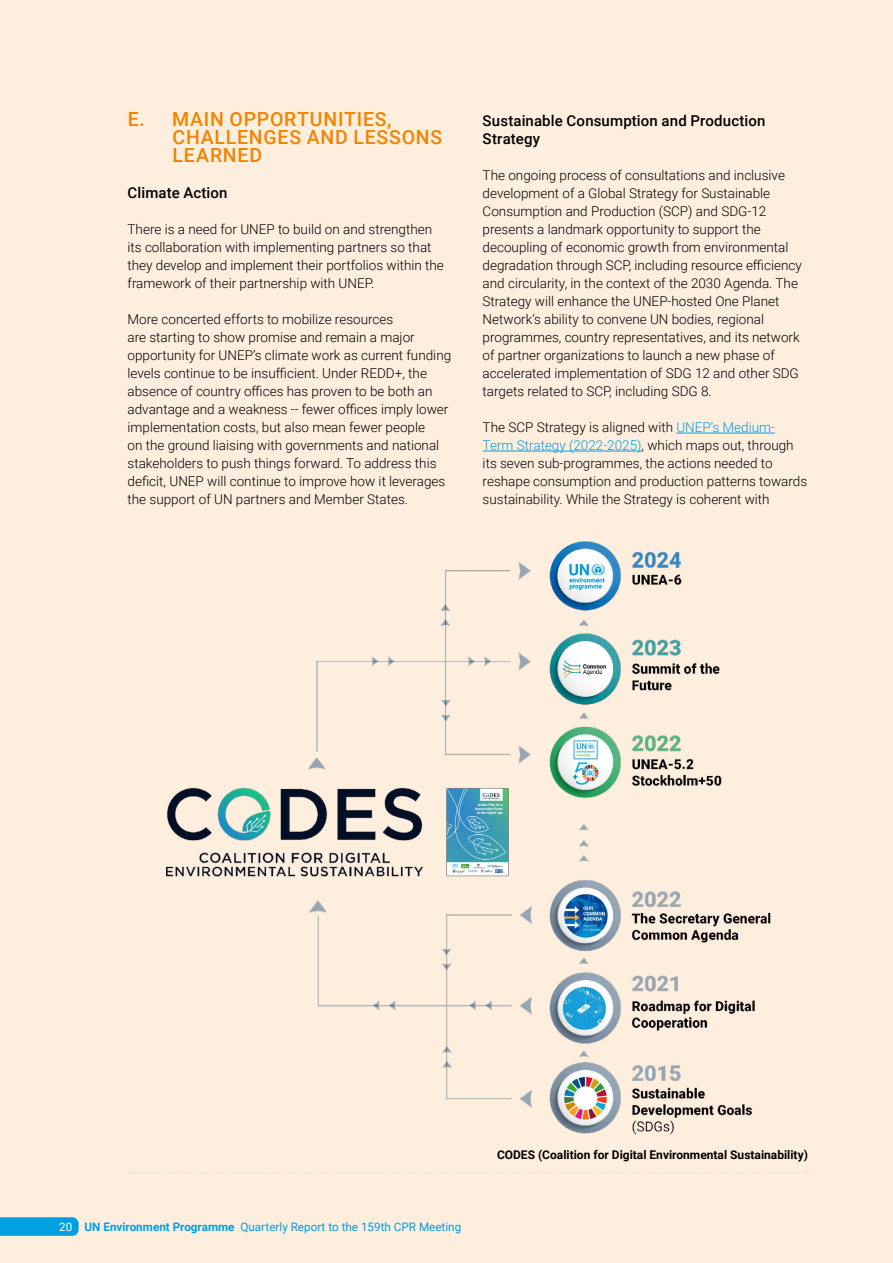
<style>
.page{position:relative;width:893px;height:1263px;background:#feeede}
.page>*{position:absolute;margin:0;border:0;box-sizing:border-box;transform-origin:0 0}
.t1{font:500 19.5px/18px "Roboto";letter-spacing:.04em;color:#f18401}
.t2{font:500 15px/18px "Roboto";letter-spacing:.01em;color:#000}
.t3{font:300 13.5px/18px "Roboto";color:#000}
.t4{font:700 12px "Roboto";color:#000}
.t5{font:11.7px "Roboto";color:#009fe3}
.s1{color:#009fe3}
.s2{color:#fff}
.s3{font-weight:700}
</style>
<div class="page">
<hr style="left:676px;top:433px;width:99px;height:1px;background:#009fe3">
<hr style="left:483px;top:451px;width:159px;height:1px;background:#009fe3">
<img style="left:166px;top:542px;width:605px;height:592px">
<svg style="left:128px;top:1172px;width:680px;height:2px"></svg>
<svg style="left:0;top:1217px;width:79px;height:19px;background:#0aa2e2"></svg>
<h1 class="t1" style="left:173px;top:109px;width:271px;text-indent:-45px">E. MAIN OPPORTUNITIES,<br>CHALLENGES AND LESSONS<br>LEARNED</h1>
<p class="t2" style="left:128px;top:183px;width:101px">Climate Action</p>
<p class="t3" style="left:128px;top:220px;width:318px">There is a need for UNEP to build on and strengthen its collaboration with implementing partners so that they develop and implement their portfolios within the framework of their partnership with UNEP.</p>
<p class="t3" style="left:128px;top:310px;width:325px">More concerted efforts to mobilize resources<br>are starting to show promise and remain a major opportunity for UNEP’s climate work as current funding levels continue to be insufficient. Under REDD+, the absence of country offices has proven to be both an advantage and a weakness -- fewer offices imply lower implementation costs, but also mean fewer people<br>on the ground liaising with governments and national stakeholders to push things forward. To address this deficit, UNEP will continue to improve how it leverages the support of UN partners and Member States.</p>
<p class="t2" style="left:483px;top:111px;width:284px">Sustainable Consumption and Production<br>Strategy</p>
<p class="t3" style="left:483px;top:166px;width:321px">The ongoing process of consultations and inclusive development of a Global Strategy for Sustainable Consumption and Production (SCP) and SDG-12 presents a landmark opportunity to support the decoupling of economic growth from environmental degradation through SCP, including resource efficiency and circularity, in the context of the 2030 Agenda. The Strategy will enhance the UNEP-hosted One Planet Network’s ability to convene UN bodies, regional programmes, country representatives, and its network of partner organizations to launch a new phase of accelerated implementation of SDG 12 and other SDG targets related to SCP, including SDG 8.</p>
<p class="t3" style="left:483px;top:418px;width:326px">The SCP Strategy is aligned with <span class="s1">UNEP’s Medium-Term Strategy (2022-2025)</span>, which maps out, through its seven sub-programmes, the actions needed to reshape consumption and production patterns towards sustainability. While the Strategy is coherent with</p>
<p class="t5" style="left:59px;top:1218px;width:404px"><span class="s2">20</span> <span class="s3">UN Environment Programme</span> Quarterly Report to the 159th CPR Meeting</p>
<p class="t4" style="left:497px;top:1147px;width:312px">CODES (Coalition for Digital Environmental Sustainability)</p>
</div>
